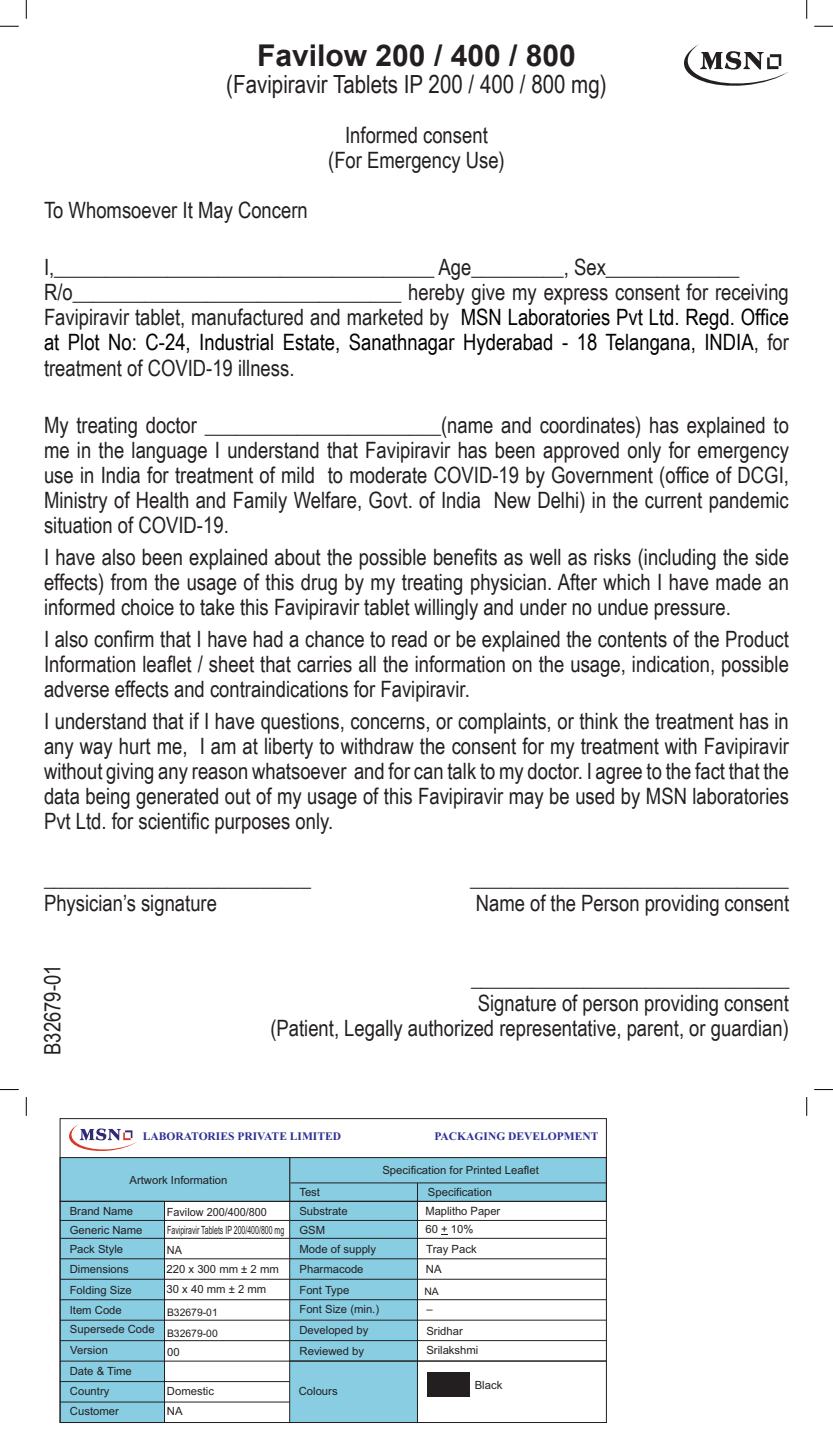
<style>
.page{position:relative;width:833px;height:1444px;background:#fff}
.page>*{position:absolute;margin:0;border:0;box-sizing:border-box;transform-origin:0 0}
.t1{font:700 30px "Arial";color:#231f20}
.t2{font:25px "Arial Narrow";color:#231f20}
.Heading_1{font:22.5px/25px "Arial Narrow";color:#231f20;text-align:right}
.t3{font:22.5px "Arial Narrow";color:#000}
.Heading_2{font:22.5px "Arial Narrow";color:#231f20}
.t4{font:700 11.5px "Times New Roman";color:#2e3092}
.t5{font:11.5px "Arial";color:#231f20}
.t6{font:11.25px/19.1px "Arial";color:#231f20}
.t7{font:11.25px/19.4px "Arial";color:#231f20;scale:.96 1}
.t8{font:11.25px "Arial";color:#231f20;scale:.62 1}
.t9{font:10.38px/20.5px "Arial";color:#231f20}
.s1{color:#231f20}
</style>
<div class="page">
<svg style="left:684px;top:44px;width:104px;height:42px"></svg>
<div style="left:289px;top:1157px;width:317px;height:44px;background:#88cde2"></div>
<div style="left:289px;top:1157px;width:317px;height:44px;border:1px solid #231f20"></div>
<div style="left:60px;top:1157px;width:229px;height:44px;background:#88cde2"></div>
<div style="left:60px;top:1157px;width:230px;height:44px;border:1px solid #231f20"></div>
<div style="left:289px;top:1201px;width:128px;height:221px;background:#88cde2"></div>
<div style="left:289px;top:1201px;width:128px;height:221px;border:1px solid #231f20"></div>
<div style="left:60px;top:1201px;width:104px;height:221px;background:#88cde2"></div>
<div style="left:60px;top:1201px;width:105px;height:221px;border:1px solid #231f20"></div>
<hr style="left:60px;top:1201px;width:229px;height:1px;background:#231f20">
<hr style="left:60px;top:1220px;width:229px;height:1px;background:#231f20">
<hr style="left:60px;top:1238px;width:229px;height:1px;background:#231f20">
<hr style="left:60px;top:1258px;width:229px;height:1px;background:#231f20">
<hr style="left:60px;top:1279px;width:229px;height:1px;background:#231f20">
<hr style="left:60px;top:1299px;width:229px;height:1px;background:#231f20">
<hr style="left:60px;top:1340px;width:229px;height:1px;background:#231f20">
<hr style="left:60px;top:1319px;width:229px;height:1px;background:#231f20">
<hr style="left:60px;top:1360px;width:229px;height:1px;background:#231f20">
<hr style="left:60px;top:1381px;width:229px;height:1px;background:#231f20">
<hr style="left:60px;top:1401px;width:229px;height:1px;background:#231f20">
<hr style="left:60px;top:1422px;width:229px;height:1px;background:#231f20">
<hr style="left:290px;top:1201px;width:316px;height:1px;background:#231f20">
<hr style="left:289px;top:1238px;width:316px;height:1px;background:#231f20">
<hr style="left:290px;top:1258px;width:316px;height:1px;background:#231f20">
<hr style="left:289px;top:1279px;width:316px;height:1px;background:#231f20">
<hr style="left:289px;top:1299px;width:316px;height:1px;background:#231f20">
<hr style="left:289px;top:1319px;width:316px;height:1px;background:#231f20">
<hr style="left:289px;top:1340px;width:317px;height:1px;background:#231f20">
<hr style="left:290px;top:1182px;width:316px;height:1px;background:#231f20">
<svg style="left:417px;top:1183px;width:1px;height:23px"></svg>
<svg style="left:69px;top:1124px;width:68px;height:27px"></svg>
<div style="left:60px;top:1118px;width:546px;height:304px;border:1px solid #231f20"></div>
<hr style="left:417px;top:1361px;width:1px;height:45px;background:#231f20">
<hr style="left:289px;top:1360px;width:317px;height:1px;background:#231f20">
<hr style="left:289px;top:1220px;width:316px;height:1px;background:#231f20">
<div style="left:426px;top:1372px;width:43px;height:24px;background:#231f20"></div>
<svg style="left:0;top:25px;width:19px;height:2px"></svg>
<svg style="left:814px;top:25px;width:18px;height:2px"></svg>
<svg style="left:0;top:1089px;width:19px;height:1px"></svg>
<svg style="left:814px;top:1089px;width:18px;height:1px"></svg>
<svg style="left:25px;top:0;width:2px;height:19px"></svg>
<svg style="left:25px;top:1097px;width:2px;height:18px"></svg>
<svg style="left:806px;top:0;width:1px;height:19px"></svg>
<svg style="left:806px;top:1097px;width:1px;height:18px"></svg>
<p class="t1" style="left:257px;top:34px;width:320px">Favilow 200 / 400 / 800</p>
<p class="t2" style="left:226px;top:66px;width:381px">(Favipiravir Tablets IP 200 / 400 / 800 mg)</p>
<p class="Heading_1" style="left:345px;top:122px;width:144px">Informed consent</p>
<p class="Heading_1" style="left:328px;top:147px;width:178px">(For Emergency Use)</p>
<p class="Heading_1" style="left:44px;top:197px;width:265px">To Whomsoever It May Concern</p>
<p class="Heading_1" style="left:44px;top:254px;width:696px">I,_____________________________________ Age_________, Sex_____________</p>
<p class="Heading_1" style="left:44px;top:279px;width:746px">R/o________________________________ hereby give my express consent for receiving</p>
<p class="Heading_1" style="left:44px;top:304px;width:406px">Favipiravir tablet, manufactured and marketed by</p>
<p class="t3" style="left:460px;top:301px;width:329px">MSN Laboratories Pvt Ltd. Regd. Office</p>
<p class="t3" style="left:44px;top:326px;width:746px">at Plot No: C-24, Industrial Estate, Sanathnagar Hyderabad - 18 Telangana, INDIA<span class="s1">, for</span></p>
<p class="Heading_1" style="left:44px;top:354px;width:252px">treatment of COVID-19 illness.</p>
<p class="Heading_1" style="left:44px;top:411px;width:746px">My treating doctor _______________________(name and coordinates) has explained to</p>
<p class="Heading_1" style="left:44px;top:436px;width:746px">me in the language I understand that Favipiravir has been approved only for emergency</p>
<p class="Heading_1" style="left:44px;top:461px;width:746px">use in India for treatment of mild to moderate COVID-19 by Government (office of DCGI,</p>
<p class="Heading_1" style="left:44px;top:486px;width:745px">Ministry of Health and Family Welfare, Govt. of India New Delhi) in the current pandemic</p>
<p class="Heading_1" style="left:44px;top:511px;width:186px">situation of COVID-19.</p>
<p class="Heading_1" style="left:44px;top:543px;width:746px">I have also been explained about the possible benefits as well as risks (including the side</p>
<p class="Heading_1" style="left:44px;top:568px;width:746px">effects) from the usage of this drug by my treating physician. After which I have made an</p>
<p class="Heading_1" style="left:44px;top:593px;width:688px">informed choice to take this Favipiravir tablet willingly and under no undue pressure.</p>
<p class="Heading_1" style="left:44px;top:625px;width:746px">I also confirm that I have had a chance to read or be explained the contents of the Product</p>
<p class="Heading_1" style="left:44px;top:650px;width:746px">Information leaflet / sheet that carries all the information on the usage, indication, possible</p>
<p class="Heading_1" style="left:44px;top:675px;width:427px">adverse effects and contraindications for Favipiravir.</p>
<p class="Heading_1" style="left:44px;top:707px;width:746px">I understand that if I have questions, concerns, or complaints, or think the treatment has in</p>
<p class="Heading_1" style="left:44px;top:732px;width:746px">any way hurt me, I am at liberty to withdraw the consent for my treatment with Favipiravir</p>
<p class="Heading_1" style="left:44px;top:757px;width:746px">without giving any reason whatsoever and for can talk to my doctor. I agree to the fact that the</p>
<p class="Heading_1" style="left:44px;top:782px;width:746px">data being generated out of my usage of this Favipiravir may be used by MSN laboratories</p>
<p class="Heading_1" style="left:44px;top:807px;width:290px">Pvt Ltd. for scientific purposes only.</p>
<p class="Heading_1" style="left:44px;top:865px;width:268px">__________________________</p>
<p class="Heading_1" style="left:470px;top:865px;width:320px">_______________________________</p>
<p class="Heading_1" style="left:44px;top:890px;width:174px">Physician’s signature</p>
<p class="Heading_1" style="left:475px;top:890px;width:315px">Name of the Person providing consent</p>
<p class="Heading_2" style="left:36px;top:1055px;width:92px;rotate:-90deg">B32679-01</p>
<p class="Heading_1" style="left:470px;top:965px;width:320px">_______________________________</p>
<p class="Heading_1" style="left:270px;top:990px;width:519px">Signature of person providing consent<br>(Patient, Legally authorized representative, parent, or guardian)</p>
<p class="t4" style="left:143px;top:1128px;width:200px">LABORATORIES PRIVATE LIMITED</p>
<p class="t4" style="left:434px;top:1128px;width:165px">PACKAGING DEVELOPMENT</p>
<p class="t6" style="left:129px;top:1170px;width:99px">Artwork Information</p>
<p class="t6" style="left:70px;top:1201px;width:65px">Brand Name</p>
<p class="t6" style="left:70px;top:1238px;width:60px;line-height:20.5px">Pack Style<br>Dimensions</p>
<p class="t6" style="left:70px;top:1300px;width:86px">Item Code<br>Supersede Code</p>
<p class="t6" style="left:70px;top:1340px;width:64px;line-height:20.4px">Version<br>Date &amp; Time<br>Country<br>Customer</p>
<p class="t6" style="left:70px;top:1220px;width:74px">Generic Name</p>
<p class="t6" style="left:70px;top:1280px;width:64px">Folding Size</p>
<p class="t7" style="left:167px;top:1202px;width:106px">Favilow 200/400/800</p>
<p class="t7" style="left:166px;top:1240px;width:118px">NA<br>220 x 300 mm ± 2 mm<br>30 x 40 mm ± 2 mm</p>
<p class="t9" style="left:167px;top:1302px;width:52px">B32679-01<br>B32679-00</p>
<p class="t6" style="left:167px;top:1342px;width:14px">00</p>
<p class="t6" style="left:167px;top:1381px;width:49px;line-height:19.6px">Domestic<br>NA</p>
<p class="t8" style="left:167px;top:1222px;width:190px">Favipiravir Tablets IP 200/400/800 mg</p>
<p class="t6" style="left:299px;top:1182px;width:50px">Test<br>Substrate<br>GSM</p>
<p class="t6" style="left:382px;top:1160px;width:158px">Specification for Printed Leaflet</p>
<p class="t6" style="left:427px;top:1182px;width:65px">Specification</p>
<p class="t5" style="left:425px;top:1203px;width:76px">Maplitho Paper</p>
<p class="t6" style="left:425px;top:1219px;width:50px">60 + 10%</p>
<p class="t6" style="left:299px;top:1239px;width:78px">Mode of supply</p>
<p class="t6" style="left:426px;top:1239px;width:52px">Tray Pack</p>
<p class="t6" style="left:299px;top:1259px;width:65px">Pharmacode</p>
<p class="t6" style="left:425px;top:1259px;width:17px">NA</p>
<p class="t9" style="left:424px;top:1280px;width:16px">NA</p>
<p class="t6" style="left:299px;top:1280px;width:81px">Font Type<br>Font Size (min.)</p>
<p class="t6" style="left:426px;top:1298px;width:38px;line-height:21.1px">–<br>Sridhar</p>
<p class="t6" style="left:426px;top:1340px;width:54px">Srilakshmi</p>
<p class="t6" style="left:474px;top:1375px;width:29px">Black</p>
<p class="t6" style="left:299px;top:1319px;width:71px;line-height:20.5px">Developed by<br>Reviewed by</p>
<p class="t6" style="left:298px;top:1381px;width:40px">Colours</p>
</div>
